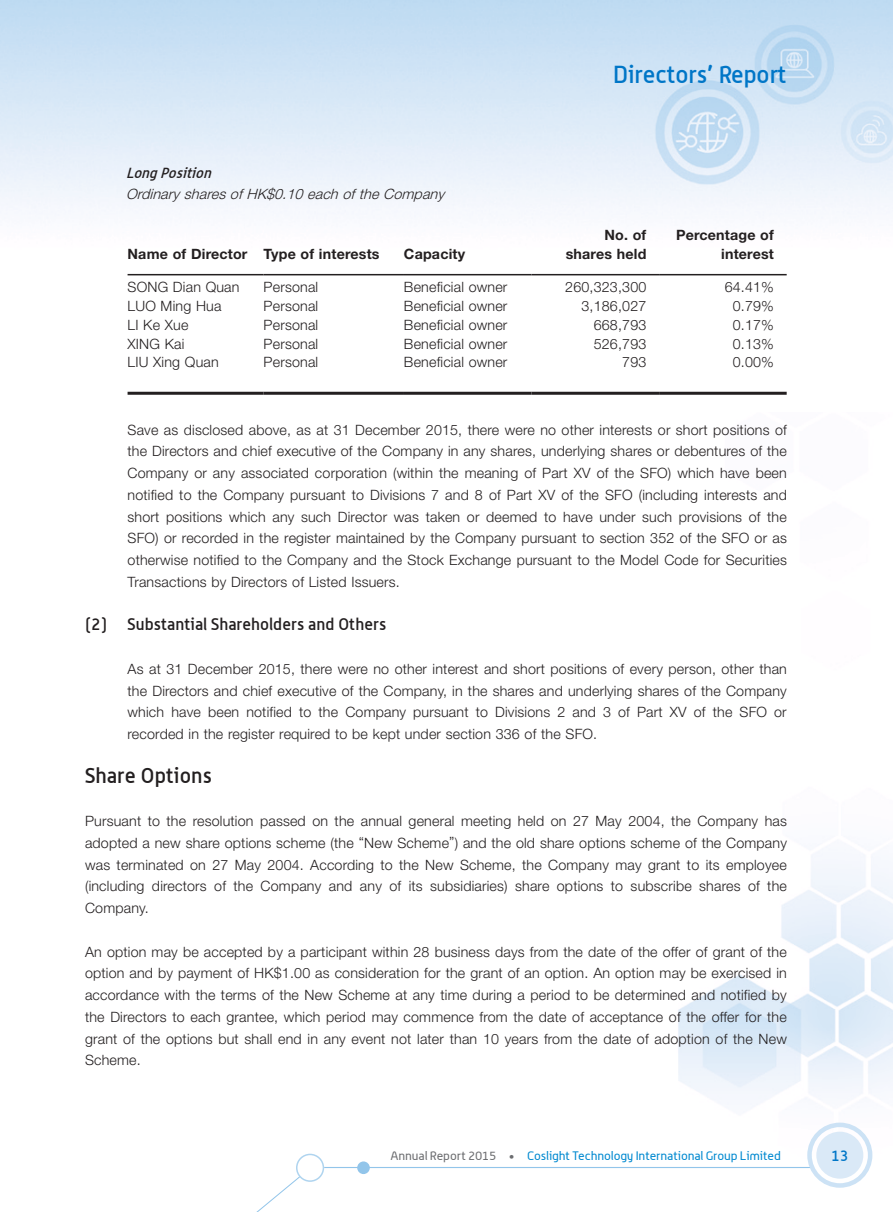
<style>
.page{position:relative;width:893px;height:1212px;background:#fff}
.page>*{position:absolute;margin:0;border:0;box-sizing:border-box;transform-origin:0 0}
.t1{font:500 24px "Alwyn";letter-spacing:-.005em;color:#0076c7}
.Heading_1{font:500 21px "Alwyn";letter-spacing:.005em;color:#231f20}
.Heading_2{font:500 16.5px "Alwyn";letter-spacing:.005em;color:#231f20}
.t2{font:500 15px "Alwyn";color:#0076c7}
.Body_Text{font:300 14.25px/21.8px "Helvetica Neue LT Std";letter-spacing:.015em;color:#231f20;text-align:justify}
.Body_Text-2{font:700 14.25px "Helvetica Neue LT Std";letter-spacing:.015em;color:#231f20}
.Body_Text-3{font:italic 300 14.25px "Helvetica Neue LT Std";color:#231f20}
.Heading_3{font:italic 500 14.25px "Alwyn";color:#231f20}
.t3{font:12px "Alwyn";letter-spacing:-.01em;color:#0089d0;scale:1.05 1}
.s1{color:#6c6d70}
</style>
<div class="page">
<img style="left:678px;top:852px;width:215px;height:335px">
<img style="left:0;top:0;width:893px;height:395px">
<hr style="left:324px;top:1167px;width:487px;height:1px;background:#92c5ea">
<svg style="left:256px;top:1175px;width:45px;height:37px"></svg>
<div style="left:357px;top:1161px;width:13px;height:13px;background:#92c5ea;border-radius:50%"></div>
<div style="left:296px;top:1154px;width:28px;height:28px;border:2px solid #afd4ef;border-radius:50%"></div>
<div style="left:816px;top:1132px;width:47px;height:46px;background:#dae9f7;border-radius:50%"></div>
<div style="left:807px;top:1122px;width:65px;height:66px;border:4px solid #cce2f5;border-radius:50%"></div>
<hr style="left:128px;top:274px;width:136px;height:1px;background:#231f20">
<hr style="left:264px;top:274px;width:140px;height:1px;background:#231f20">
<hr style="left:404px;top:274px;width:127px;height:1px;background:#231f20">
<hr style="left:531px;top:274px;width:128px;height:1px;background:#231f20">
<hr style="left:659px;top:274px;width:128px;height:1px;background:#231f20">
<hr style="left:128px;top:392px;width:136px;height:3px;background:#231f20">
<hr style="left:264px;top:392px;width:140px;height:3px;background:#231f20">
<hr style="left:404px;top:392px;width:127px;height:3px;background:#231f20">
<hr style="left:531px;top:392px;width:128px;height:3px;background:#231f20">
<hr style="left:659px;top:392px;width:128px;height:3px;background:#231f20">
<p class="Heading_3" style="left:126px;top:164px;width:91px">Long Position</p>
<p class="Body_Text-3" style="left:126px;top:186px;width:319px">Ordinary shares of HK$0.10 each of the Company</p>
<p class="Body_Text-2" style="left:128px;top:245px;width:121px">Name of Director</p>
<p class="Body_Text-2" style="left:264px;top:245px;width:117px">Type of interests</p>
<p class="Body_Text-2" style="left:404px;top:245px;width:63px">Capacity</p>
<h1 class="t1" style="left:613px;top:60px;width:175px">Directors’ Report</h1>
<p class="Body_Text-2" style="left:604px;top:226px;width:43px">No. of</p>
<p class="Body_Text-2" style="left:566px;top:245px;width:82px">shares held</p>
<p class="Body_Text-2" style="left:676px;top:226px;width:99px">Percentage of</p>
<p class="Body_Text-2" style="left:721px;top:245px;width:54px">interest</p>
<p class="Body_Text" style="left:128px;top:276px;width:113px">SONG Dian Quan</p>
<p class="Body_Text" style="left:264px;top:276px;width:56px">Personal</p>
<p class="Body_Text" style="left:404px;top:276px;width:105px">Beneficial owner</p>
<p class="Body_Text" style="left:565px;top:276px;width:83px">260,323,300</p>
<p class="Body_Text" style="left:725px;top:276px;width:51px">64.41%</p>
<p class="Body_Text" style="left:128px;top:295px;width:95px">LUO Ming Hua</p>
<p class="Body_Text" style="left:264px;top:295px;width:56px">Personal</p>
<p class="Body_Text" style="left:404px;top:295px;width:105px">Beneficial owner</p>
<p class="Body_Text" style="left:581px;top:295px;width:66px">3,186,027</p>
<p class="Body_Text" style="left:733px;top:295px;width:43px">0.79%</p>
<p class="Body_Text" style="left:128px;top:314px;width:62px">LI Ke Xue</p>
<p class="Body_Text" style="left:264px;top:314px;width:56px">Personal</p>
<p class="Body_Text" style="left:404px;top:314px;width:105px">Beneficial owner</p>
<p class="Body_Text" style="left:594px;top:314px;width:54px">668,793</p>
<p class="Body_Text" style="left:733px;top:314px;width:43px">0.17%</p>
<p class="Body_Text" style="left:128px;top:332px;width:58px">XING Kai</p>
<p class="Body_Text" style="left:264px;top:332px;width:56px">Personal</p>
<p class="Body_Text" style="left:404px;top:332px;width:105px">Beneficial owner</p>
<p class="Body_Text" style="left:594px;top:332px;width:54px">526,793</p>
<p class="Body_Text" style="left:733px;top:332px;width:43px">0.13%</p>
<p class="Body_Text" style="left:128px;top:351px;width:93px">LIU Xing Quan</p>
<p class="Body_Text" style="left:264px;top:351px;width:56px">Personal</p>
<p class="Body_Text" style="left:404px;top:351px;width:105px">Beneficial owner</p>
<p class="Body_Text" style="left:622px;top:351px;width:26px">793</p>
<p class="Body_Text" style="left:733px;top:351px;width:43px">0.00%</p>
<p class="Body_Text" style="left:128px;top:418px;width:661px">Save as disclosed above, as at 31 December 2015, there were no other interests or short positions of the Directors and chief executive of the Company in any shares, underlying shares or debentures of the Company or any associated corporation (within the meaning of Part XV of the SFO) which have been notified to the Company pursuant to Divisions 7 and 8 of Part XV of the SFO (including interests and short positions which any such Director was taken or deemed to have under such provisions of the SFO) or recorded in the register maintained by the Company pursuant to section 352 of the SFO or as otherwise notified to the Company and the Stock Exchange pursuant to the Model Code for Securities Transactions by Directors of Listed Issuers.</p>
<p class="Heading_2" style="left:85px;top:614px;width:303px">(2) Substantial Shareholders and Others</p>
<p class="Body_Text" style="left:128px;top:658px;width:661px">As at 31 December 2015, there were no other interest and short positions of every person, other than the Directors and chief executive of the Company, in the shares and underlying shares of the Company which have been notified to the Company pursuant to Divisions 2 and 3 of Part XV of the SFO or recorded in the register required to be kept under section 336 of the SFO.</p>
<p class="Heading_1" style="left:85px;top:762px;width:128px">Share Options</p>
<p class="Body_Text" style="left:85px;top:810px;width:703px">Pursuant to the resolution passed on the annual general meeting held on 27 May 2004, the Company has adopted a new share options scheme (the “New Scheme”) and the old share options scheme of the Company was terminated on 27 May 2004. According to the New Scheme, the Company may grant to its employee (including directors of the Company and any of its subsidiaries) share options to subscribe shares of the Company.</p>
<p class="Body_Text" style="left:85px;top:940px;width:703px">An option may be accepted by a participant within 28 business days from the date of the offer of grant of the option and by payment of HK$1.00 as consideration for the grant of an option. An option may be exercised in accordance with the terms of the New Scheme at any time during a period to be determined and notified by the Directors to each grantee, which period may commence from the date of acceptance of the offer for the grant of the options but shall end in any event not later than 10 years from the date of adoption of the New Scheme.</p>
<p class="t3" style="left:391px;top:1148px;width:373px"><span class="s1">Annual Report 2015 •</span> Coslight Technology International Group Limited</p>
<p class="t2" style="left:831px;top:1146px;width:19px">13</p>
</div>
